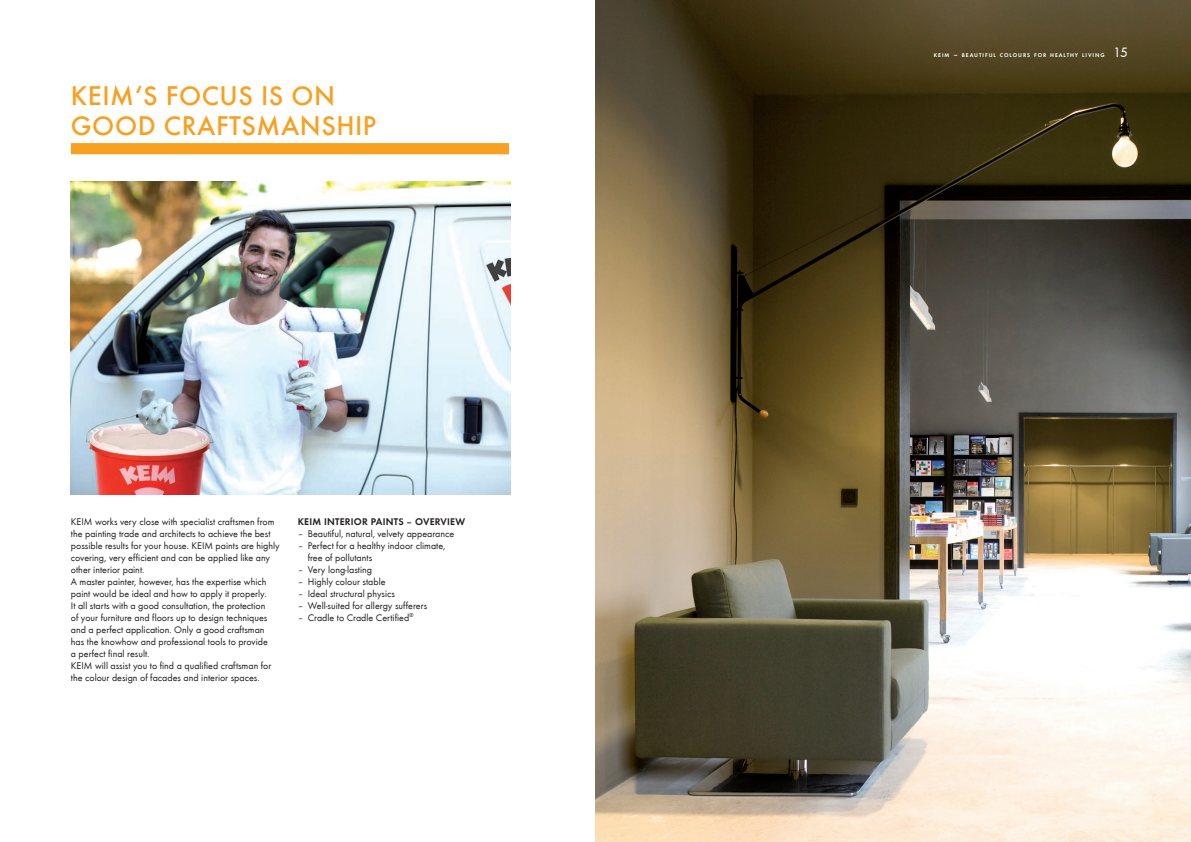
<style>
.page{position:relative;width:1191px;height:842px;background:#fff}
.page>*{position:absolute;margin:0;border:0;box-sizing:border-box;transform-origin:0 0}
.t1{font:500 28px/30px "Futura T";letter-spacing:.02em;color:#f8a021}
.t2{font:14px "Futura T Boo";color:#fff}
.t3{font:10px/12px "Futura T Boo";color:#231f20}
.t4{font:10px "Futura T Dem";letter-spacing:.02em;color:#231f20}
.t5{font:5.6px "Futura T Dem";letter-spacing:.17em;color:#fff}
.s1{font-size:8px}
</style>
<div class="page">
<img style="left:71px;top:181px;width:439px;height:314px">
<img style="left:595px;top:0;width:596px;height:842px">
<div style="left:71px;top:143px;width:438px;height:11px;background:#f8a021"></div>
<h1 class="t1" style="left:71px;top:80px;width:307px">KEIM‘S FOCUS IS ON<br>GOOD CRAFTSMANSHIP</h1>
<p class="t3" style="left:71px;top:515px;width:210px">KEIM works very close with specialist craftsmen from the painting trade and architects to achieve the best possible results for your house. KEIM paints are highly covering, very efficient and can be applied like any other interior paint.<br>A master painter, however, has the expertise which paint would be ideal and how to apply it properly.<br>It all starts with a good consultation, the protection<br>of your furniture and floors up to design techniques and a perfect application. Only a good craftsman has the knowhow and professional tools to provide<br>a perfect final result.<br>KEIM will assist you to find a qualified craftsman for the colour design of facades and interior spaces.</p>
<p class="t4" style="left:298px;top:515px;width:169px">KEIM INTERIOR PAINTS – OVERVIEW</p>
<p class="t3" style="left:298px;top:527px;width:158px">– Beautiful, natural, velvety appearance</p>
<p class="t3" style="left:308px;top:539px;width:139px;text-indent:-10px">– Perfect for a healthy indoor climate, free of pollutants</p>
<p class="t3" style="left:298px;top:563px;width:76px">– Very long-lasting</p>
<p class="t3" style="left:298px;top:575px;width:89px">– Highly colour stable</p>
<p class="t3" style="left:298px;top:587px;width:99px">– Ideal structural physics</p>
<p class="t3" style="left:298px;top:599px;width:131px">– Well-suited for allergy sufferers</p>
<p class="t3" style="left:298px;top:611px;width:117px">– Cradle to Cradle Certified<sup>®</sup></p>
<p class="t5" style="left:933px;top:52px;width:172px">KEIM <span class="s1">–</span> BEAUTIFUL COLOURS FOR HEALTHY LIVING</p>
<h2 class="t2" style="left:1113px;top:44px;width:16px">15</h2>
</div>
